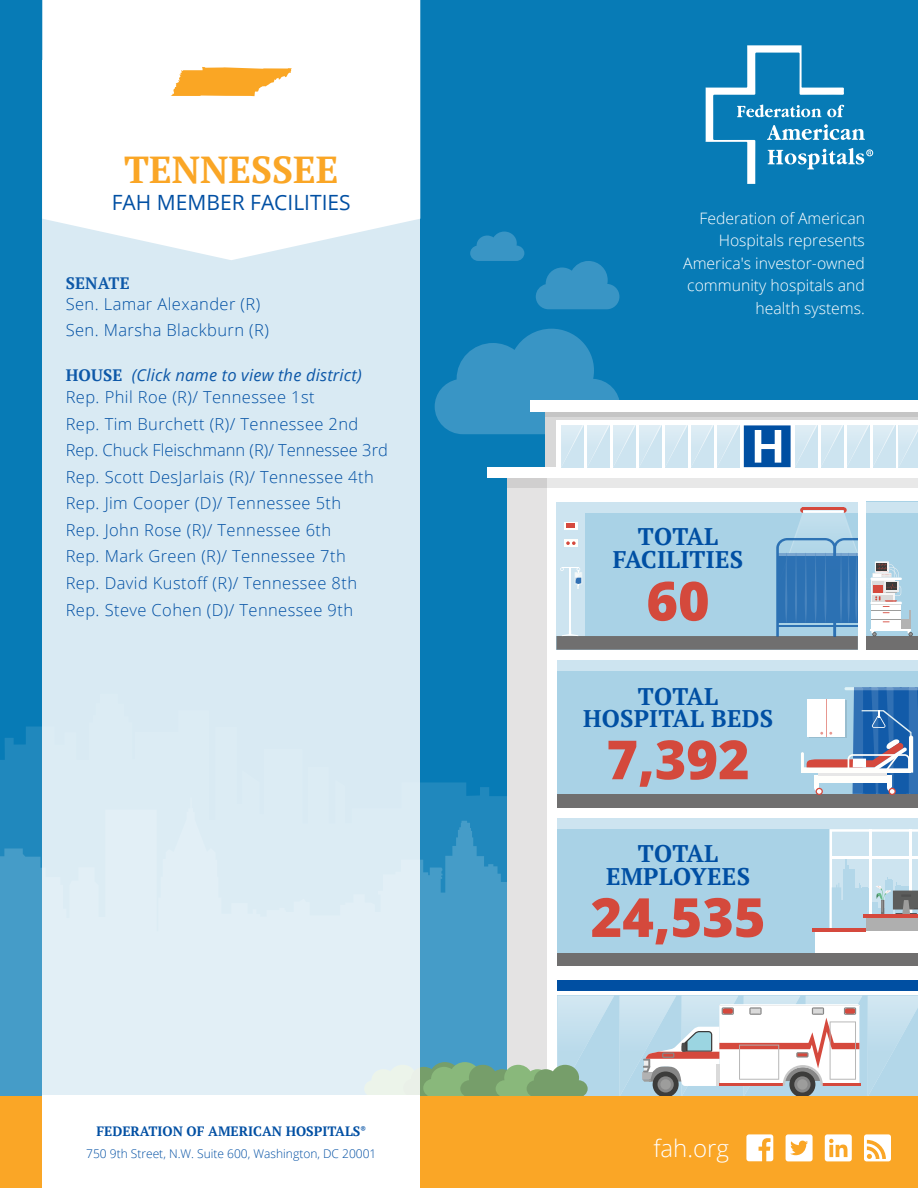
<style>
.page{position:relative;width:918px;height:1188px;background:#077bb6}
.page>*{position:absolute;margin:0;border:0;box-sizing:border-box;transform-origin:0 0}
.t1{font:800 54px "Open Sans";color:#d4493c}
.t2{font:700 37.5px "PT Serif";color:#faa626}
.t3{font:700 24px/22.5px "PT Serif";letter-spacing:.01em;color:#004fa3;text-align:center}
.t4{font:300 24px "Open Sans";color:#fff}
.t5{font:21px "Open Sans";color:#004fa3}
.t6{font:300 16.5px/26.5px "Open Sans";letter-spacing:.025em;color:#004fa3}
.t7{font:italic 16.5px "Open Sans";letter-spacing:.01em;color:#0d58a8}
.t8{font:700 16.5px "PT Serif";letter-spacing:.01em;color:#0d58a8}
.t9{font:300 15.75px/22.5px "Open Sans";color:#fff;text-align:right}
.t10{font:700 13.5px "PT Serif";color:#004fa3}
.t11{font:300 12px "Open Sans";color:#004fa3}
.s1{font-family:"PT Serif";font-weight:700;font-style:normal}
</style>
<div class="page">
<svg style="left:536px;top:261px;width:83px;height:48px"></svg>
<svg style="left:470px;top:232px;width:54px;height:29px"></svg>
<svg style="left:0;top:726px;width:507px;height:370px;fill:#459cc8"></svg>
<div style="left:507px;top:470px;width:411px;height:627px;background:#fff"></div>
<div style="left:508px;top:477px;width:39px;height:602px;background:#e4e3e3"></div>
<div style="left:488px;top:468px;width:430px;height:10px;background:#fff"></div>
<div style="left:557px;top:502px;width:301px;height:148px;background:#a9d2e6"></div>
<div style="left:557px;top:952px;width:361px;height:14px;background:#706f6f"></div>
<div style="left:557px;top:502px;width:301px;height:11px;background:#cde4f0"></div>
<div style="left:557px;top:818px;width:361px;height:134px;background:#a9d2e6"></div>
<div style="left:557px;top:636px;width:301px;height:14px;background:#706f6f"></div>
<div style="left:867px;top:502px;width:51px;height:136px;background:#a9d2e6"></div>
<div style="left:557px;top:660px;width:361px;height:136px;background:#a9d2e6"></div>
<div style="left:557px;top:795px;width:361px;height:13px;background:#706f6f"></div>
<div style="left:867px;top:636px;width:51px;height:14px;background:#706f6f"></div>
<div style="left:557px;top:660px;width:361px;height:11px;background:#cde4f0"></div>
<div style="left:867px;top:502px;width:51px;height:11px;background:#cde4f0"></div>
<div style="left:557px;top:504px;width:28px;height:132px;background:#cde4f0"></div>
<svg style="left:564px;top:522px;width:14px;height:7px"></svg>
<div style="left:564px;top:539px;width:14px;height:8px;background:#fffffc"></div>
<svg style="left:567px;top:523px;width:8px;height:5px"></svg>
<svg style="left:566px;top:541px;width:10px;height:4px"></svg>
<hr style="left:871px;top:602px;width:31px;height:2px;background:#fff">
<hr style="left:871px;top:629px;width:40px;height:2px;background:#fff">
<hr style="left:871px;top:578px;width:31px;height:2px;background:#fff">
<div style="left:901px;top:620px;width:9px;height:9px;background:#b2b2b2"></div>
<svg style="left:908px;top:610px;width:5px;height:26px"></svg>
<svg style="left:829px;top:829px;width:89px;height:99px"></svg>
<div style="left:866px;top:916px;width:52px;height:36px;background:#afafaf"></div>
<hr style="left:863px;top:914px;width:55px;height:3px;background:#d5493d">
<div style="left:815px;top:931px;width:103px;height:21px;background:#fff"></div>
<hr style="left:812px;top:928px;width:54px;height:3px;background:#d5493d">
<svg style="left:801px;top:687px;width:117px;height:107px"></svg>
<svg style="left:507px;top:478px;width:411px;height:9px;fill:#e8e8e8"></svg>
<div style="left:557px;top:818px;width:361px;height:11px;background:#cde4f0"></div>
<div style="left:557px;top:980px;width:361px;height:11px;background:#004fa2"></div>
<hr style="left:570px;top:567px;width:1px;height:67px;background:#fff">
<svg style="left:562px;top:630px;width:16px;height:6px"></svg>
<svg style="left:560px;top:567px;width:22px;height:22px"></svg>
<svg style="left:776px;top:507px;width:125px;height:129px"></svg>
<div style="left:557px;top:996px;width:361px;height:101px;background:#b3d7e9"></div>
<svg style="left:868px;top:996px;width:50px;height:100px"></svg>
<svg style="left:620px;top:996px;width:242px;height:100px"></svg>
<svg style="left:420px;top:996px;width:194px;height:100px"></svg>
<svg style="left:435px;top:329px;width:483px;height:140px"></svg>
<div style="left:0;top:1096px;width:918px;height:92px;background:#faa626"></div>
<div style="left:42px;top:61px;width:378px;height:1127px;background:#d9eaf3"></div>
<svg style="left:42px;top:0;width:378px;height:260px;fill:#fff"></svg>
<svg style="left:171px;top:67px;width:121px;height:29px"></svg>
<div style="left:866px;top:150px;width:7px;height:6px;border:1px solid #fff;border-radius:50%"></div>
<svg style="left:706px;top:45px;width:165px;height:139px"></svg>
<svg style="left:864px;top:1134px;width:27px;height:27px"></svg>
<svg style="left:746px;top:1134px;width:27px;height:27px"></svg>
<svg style="left:825px;top:1134px;width:27px;height:27px"></svg>
<svg style="left:786px;top:1134px;width:27px;height:27px"></svg>
<div style="left:42px;top:1096px;width:378px;height:92px;background:#fff"></div>
<h2 class="t2" style="left:124px;top:145px;width:216px">TENNESSEE</h2>
<p class="t5" style="left:112px;top:188px;width:241px">FAH MEMBER FACILITIES</p>
<p class="t8" style="left:66px;top:273px;width:66px">SENATE</p>
<p class="t6" style="left:66px;top:290px;width:205px">Sen. Lamar Alexander (R)<br>Sen. Marsha Blackburn (R)</p>
<p class="t7" style="left:66px;top:364px;width:298px"><span class="s1">HOUSE</span> (Click name to view the district)</p>
<p class="t6" style="left:66px;top:383px;width:324px">Rep. Phil Roe (R)/ Tennessee 1st<br>Rep. Tim Burchett (R)/ Tennessee 2nd Rep. Chuck Fleischmann (R)/ Tennessee 3rd Rep. Scott DesJarlais (R)/ Tennessee 4th Rep. Jim Cooper (D)/ Tennessee 5th<br>Rep. John Rose (R)/ Tennessee 6th<br>Rep. Mark Green (R)/ Tennessee 7th<br>Rep. David Kustoff (R)/ Tennessee 8th Rep. Steve Cohen (D)/ Tennessee 9th</p>
<p class="t10" style="left:97px;top:1123px;width:271px">FEDERATION OF AMERICAN HOSPITALS<sup>®</sup></p>
<p class="t11" style="left:86px;top:1145px;width:292px">750 9th Street, N.W. Suite 600, Washington, DC 20001</p>
<p class="t9" style="left:683px;top:206px;width:183px">Federation of American<br>Hospitals represents<br>America's investor-owned community hospitals and health systems.</p>
<h3 class="t3" style="left:613px;top:525px;width:132px">TOTAL<br>FACILITIES</h3>
<h1 class="t1" style="left:646px;top:560px;width:65px">60</h1>
<h3 class="t3" style="left:583px;top:685px;width:192px">TOTAL<br>HOSPITAL BEDS</h3>
<h1 class="t1" style="left:606px;top:719px;width:145px">7,392</h1>
<h3 class="t3" style="left:606px;top:842px;width:146px">TOTAL<br>EMPLOYEES</h3>
<h1 class="t1" style="left:591px;top:876px;width:176px">24,535</h1>
<h3 class="t4" style="left:653px;top:1132px;width:77px">fah.org</h3>
</div>
